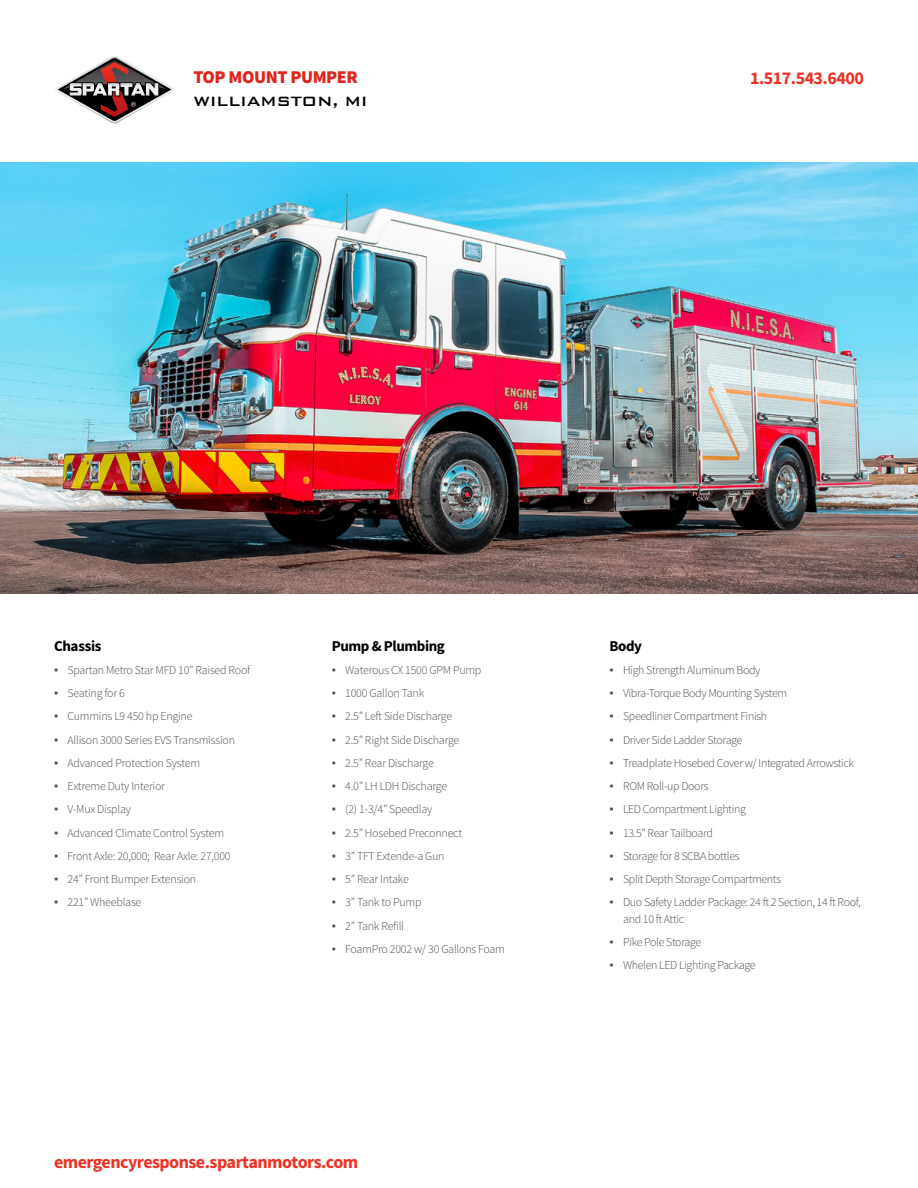
<style>
.page{position:relative;width:918px;height:1188px;background:#fff}
.page>*{position:absolute;margin:0;border:0;box-sizing:border-box;transform-origin:0 0}
.t1{font:700 18px "Source Sans Pro";letter-spacing:-.03em;color:#ee3124}
.t2{font:900 18px "Source Sans Pro";letter-spacing:-.025em;color:#e1251c}
.t3{font:500 18px "Bank Gothic";letter-spacing:-.02em;color:#000}
.t4{font:700 15px "Source Sans Pro";letter-spacing:-.03em;color:#000}
.t5{font:300 12px/16.5px "Source Sans Pro";letter-spacing:-.03em;color:#4d4d4f}
.s1{font-family:"Arial";font-weight:400}
</style>
<div class="page">
<svg style="left:55px;top:56px;width:119px;height:68px"></svg>
<img style="left:0;top:162px;width:918px;height:432px">
<h1 class="t2" style="left:193px;top:65px;width:166px">TOP MOUNT PUMPER</h1>
<h1 class="t3" style="left:193px;top:88px;width:176px">WILLIAMSTON, MI</h1>
<h1 class="t1" style="left:750px;top:67px;width:115px">1.517.543.6400</h1>
<p class="t4" style="left:54px;top:636px;width:49px">Chassis</p>
<p class="t5" style="left:54px;top:662px;width:198px"><span class="s1">▪</span> Spartan Metro Star MFD 10” Raised Roof</p>
<p class="t5" style="left:54px;top:685px;width:72px"><span class="s1">▪</span> Seating for 6</p>
<p class="t5" style="left:54px;top:708px;width:140px"><span class="s1">▪</span> Cummins L9 450 hp Engine</p>
<p class="t5" style="left:54px;top:731px;width:183px"><span class="s1">▪</span> Allison 3000 Series EVS Transmission</p>
<p class="t5" style="left:54px;top:755px;width:148px"><span class="s1">▪</span> Advanced Protection System</p>
<p class="t5" style="left:54px;top:778px;width:113px"><span class="s1">▪</span> Extreme Duty Interior</p>
<p class="t5" style="left:54px;top:801px;width:79px"><span class="s1">▪</span> V-Mux Display</p>
<p class="t5" style="left:54px;top:824px;width:172px"><span class="s1">▪</span> Advanced Climate Control System</p>
<p class="t5" style="left:54px;top:848px;width:178px"><span class="s1">▪</span> Front Axle: 20,000; Rear Axle: 27,000</p>
<p class="t5" style="left:54px;top:871px;width:144px"><span class="s1">▪</span> 24” Front Bumper Extension</p>
<p class="t5" style="left:54px;top:894px;width:89px"><span class="s1">▪</span> 221” Wheeblase</p>
<p class="t4" style="left:332px;top:636px;width:115px">Pump &amp; Plumbing</p>
<p class="t5" style="left:332px;top:662px;width:151px"><span class="s1">▪</span> Waterous CX 1500 GPM Pump</p>
<p class="t5" style="left:332px;top:685px;width:94px"><span class="s1">▪</span> 1000 Gallon Tank</p>
<p class="t5" style="left:332px;top:708px;width:122px"><span class="s1">▪</span> 2.5” Left Side Discharge</p>
<p class="t5" style="left:332px;top:731px;width:129px"><span class="s1">▪</span> 2.5” Right Side Discharge</p>
<p class="t5" style="left:332px;top:755px;width:104px"><span class="s1">▪</span> 2.5” Rear Discharge</p>
<p class="t5" style="left:332px;top:778px;width:117px"><span class="s1">▪</span> 4.0” LH LDH Discharge</p>
<p class="t5" style="left:332px;top:801px;width:102px"><span class="s1">▪</span> (2) 1-3/4” Speedlay</p>
<p class="t5" style="left:332px;top:824px;width:132px"><span class="s1">▪</span> 2.5” Hosebed Preconnect</p>
<p class="t5" style="left:332px;top:848px;width:114px"><span class="s1">▪</span> 3” TFT Extende-a Gun</p>
<p class="t5" style="left:332px;top:871px;width:79px"><span class="s1">▪</span> 5” Rear Intake</p>
<p class="t5" style="left:332px;top:894px;width:91px"><span class="s1">▪</span> 3” Tank to Pump</p>
<p class="t5" style="left:332px;top:917px;width:74px"><span class="s1">▪</span> 2” Tank Refill</p>
<p class="t5" style="left:332px;top:941px;width:175px"><span class="s1">▪</span> FoamPro 2002 w/ 30 Gallons Foam</p>
<h1 class="t1" style="left:54px;top:1150px;width:306px">emergencyresponse.spartanmotors.com</h1>
<p class="t4" style="left:610px;top:636px;width:34px">Body</p>
<p class="t5" style="left:610px;top:662px;width:152px"><span class="s1">▪</span> High Strength Aluminum Body</p>
<p class="t5" style="left:610px;top:685px;width:179px"><span class="s1">▪</span> Vibra-Torque Body Mounting System</p>
<p class="t5" style="left:610px;top:708px;width:159px"><span class="s1">▪</span> Speedliner Compartment Finish</p>
<p class="t5" style="left:610px;top:731px;width:134px"><span class="s1">▪</span> Driver Side Ladder Storage</p>
<p class="t5" style="left:610px;top:755px;width:246px"><span class="s1">▪</span> Treadplate Hosebed Cover w/ Integrated Arrowstick</p>
<p class="t5" style="left:610px;top:778px;width:100px"><span class="s1">▪</span> ROM Roll-up Doors</p>
<p class="t5" style="left:610px;top:801px;width:138px"><span class="s1">▪</span> LED Compartment Lighting</p>
<p class="t5" style="left:610px;top:824px;width:105px"><span class="s1">▪</span> 13.5” Rear Tailboard</p>
<p class="t5" style="left:610px;top:848px;width:132px"><span class="s1">▪</span> Storage for 8 SCBA bottles</p>
<p class="t5" style="left:610px;top:871px;width:173px"><span class="s1">▪</span> Split Depth Storage Compartments</p>
<p class="t5" style="left:623px;top:894px;width:239px;text-indent:-14px"><span class="s1">▪</span> Duo Safety Ladder Package: 24 ft 2 Section, 14 ft Roof, and 10 ft Attic</p>
<p class="t5" style="left:610px;top:934px;width:93px"><span class="s1">▪</span> Pike Pole Storage</p>
<p class="t5" style="left:610px;top:957px;width:147px"><span class="s1">▪</span> Whelen LED Lighting Package</p>
</div>
